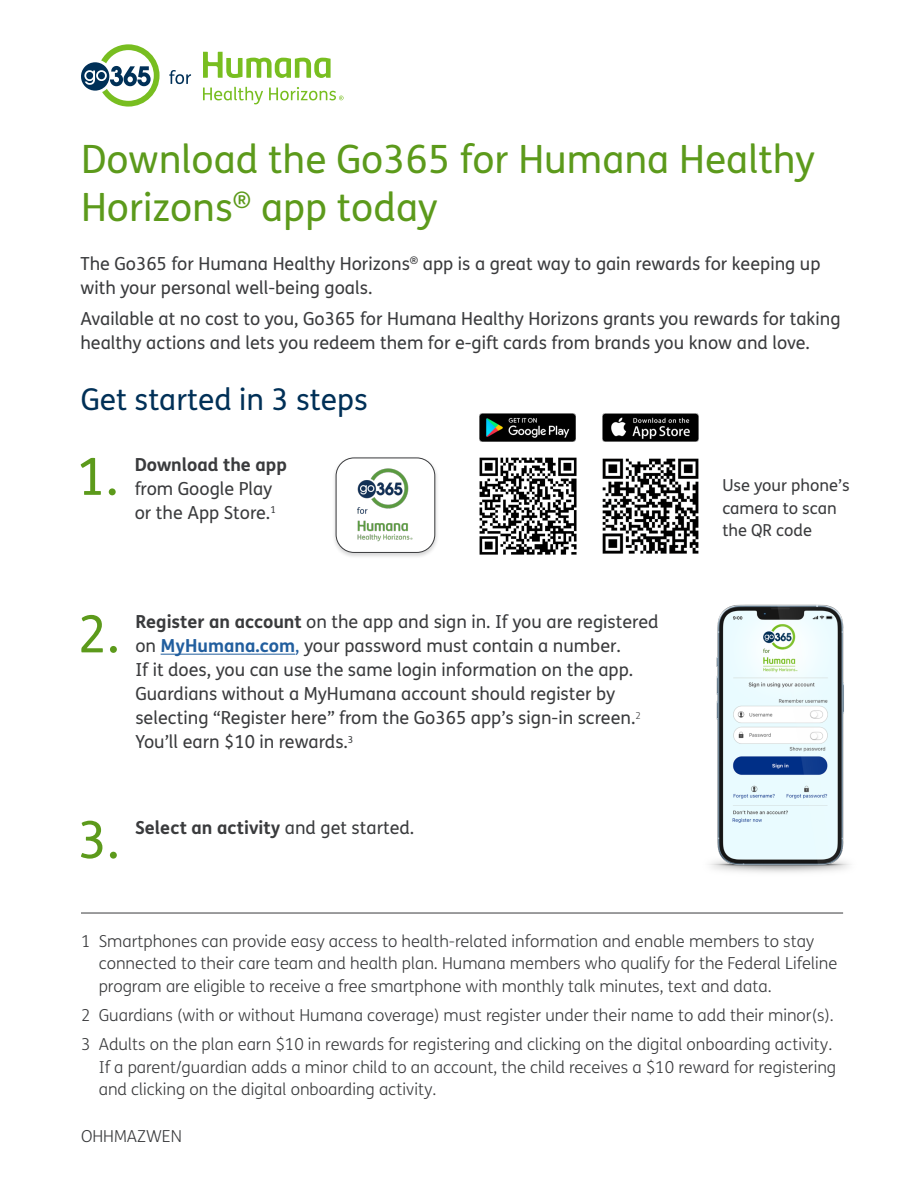
<style>
.page{position:relative;width:918px;height:1188px;background:#fff}
.page>*{position:absolute;margin:0;border:0;box-sizing:border-box;transform-origin:0 0}
.t1{font:51.3px "FS Humana";color:#5c9a1b}
.t2{font:39px/48px "FS Humana";color:#5c9a1b}
.t3{font:30px "FS Humana";color:#003057}
.t4{font:18px/24px "FS Humana";color:#3a3b3d}
.t5{font:700 18px "FS Humana";color:#3a3b3d}
.t6{font:300 16.5px/22.5px "FS Humana";color:#3a3b3d}
.t7{font:16.5px/22.5px "FS Humana";color:#3a3b3d}
.s1{font-weight:700}
.s2{font-weight:700;color:#215e9e}
.s3{color:#215e9e}
.s4{font-weight:400}
</style>
<div class="page">
<img style="left:602px;top:458px;width:97px;height:96px">
<img style="left:479px;top:457px;width:98px;height:98px">
<svg style="left:81px;top:44px;width:79px;height:63px"></svg>
<svg style="left:169px;top:70px;width:22px;height:14px"></svg>
<svg style="left:203px;top:52px;width:128px;height:26px"></svg>
<svg style="left:203px;top:87px;width:60px;height:17px"></svg>
<svg style="left:269px;top:87px;width:75px;height:13px"></svg>
<img style="left:480px;top:414px;width:96px;height:28px">
<img style="left:603px;top:414px;width:95px;height:28px">
<hr style="left:161px;top:654px;width:134px;height:1px;background:#215e9e">
<img style="left:709px;top:604px;width:141px;height:269px">
<hr style="left:81px;top:913px;width:762px;height:1px;background:#3a3b3d">
<div style="left:333px;top:456px;width:106px;height:102px;background:#3a3b3d;opacity:.2"></div>
<img style="left:338px;top:458px;width:94px;height:94px">
<div style="left:336px;top:458px;width:99px;height:95px;border:1px solid #3a3b3d;border-radius:18px"></div>
<p class="t2" style="left:81px;top:135px;width:735px">Download the Go365 for Humana Healthy<br>Horizons<sup>®</sup> app today</p>
<p class="t4" style="left:80px;top:251px;width:742px">The Go365 for Humana Healthy Horizons<sup>®</sup> app is a great way to gain rewards for keeping up with your personal well-being goals.</p>
<p class="t4" style="left:80px;top:306px;width:762px">Available at no cost to you, Go365 for Humana Healthy Horizons grants you rewards for taking healthy actions and lets you redeem them for e-gift cards from brands you know and love.</p>
<p class="t3" style="left:81px;top:379px;width:289px">Get started in 3 steps</p>
<p class="t1" style="left:77px;top:441px;width:43px">1.</p>
<p class="t4" style="left:135px;top:452px;width:154px"><span class="s1">Download the app </span>from Google Play or the App Store.<sup>1</sup></p>
<p class="t1" style="left:78px;top:599px;width:43px">2.</p>
<p class="t4" style="left:135px;top:610px;width:525px"><span class="s1">Register an account</span> on the app and sign in. If you are registered on <span class="s2">MyHumana.com</span><span class="s3">,</span> your password must contain a number.<br>If it does, you can use the same login information on the app.<br>Guardians without a MyHumana account should register by selecting “Register here” from the Go365 app’s sign-in screen.<sup>2<br></sup>You’ll earn $10 in rewards.<sup>3</sup></p>
<p class="t1" style="left:78px;top:805px;width:43px">3.</p>
<p class="t5" style="left:135px;top:814px;width:281px">Select an activity <span class="s4">and get started.</span></p>
<p class="t7" style="left:722px;top:474px;width:129px">Use your phone’s camera to scan the QR code</p>
<p class="t6" style="left:99px;top:929px;width:740px;text-indent:-18px">1 Smartphones can provide easy access to health-related information and enable members to stay connected to their care team and health plan. Humana members who qualify for the Federal Lifeline program are eligible to receive a free smartphone with monthly talk minutes, text and data.</p>
<p class="t6" style="left:81px;top:1003px;width:754px">2 Guardians (with or without Humana coverage) must register under their name to add their minor(s).</p>
<p class="t6" style="left:99px;top:1033px;width:739px;text-indent:-18px">3 Adults on the plan earn $10 in rewards for registering and clicking on the digital onboarding activity.<br>If a parent/guardian adds a minor child to an account, the child receives a $10 reward for registering and clicking on the digital onboarding activity.</p>
<p class="t6" style="left:81px;top:1124px;width:102px">OHHMAZWEN</p>
</div>
